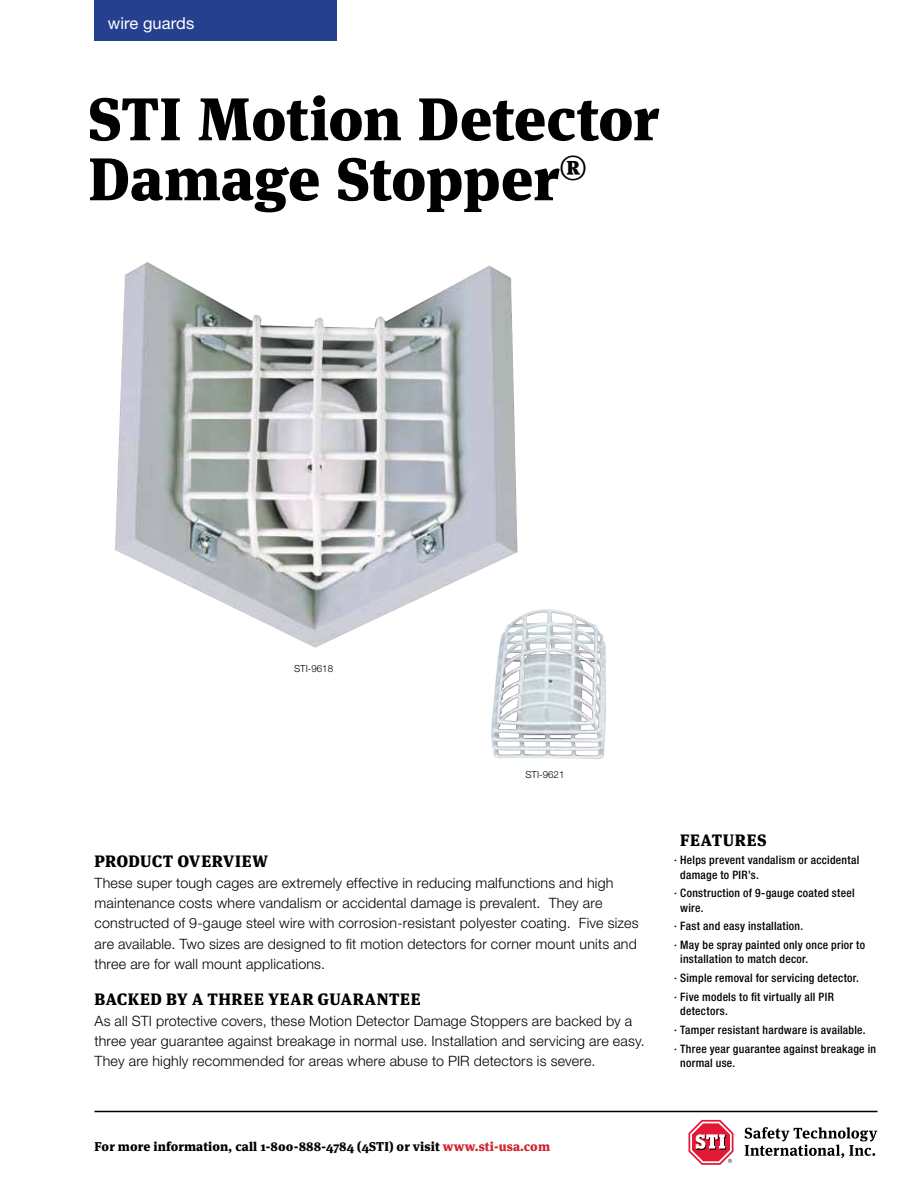
<style>
.page{position:relative;width:918px;height:1188px;background:#fff}
.page>*{position:absolute;margin:0;border:0;box-sizing:border-box;transform-origin:0 0}
.t1{font:900 60px/60px "Meta Serif Pro";letter-spacing:-.015em;color:#000}
.t2{font:900 16.5px "Meta Serif Pro";letter-spacing:.03em;color:#000}
.t3{font:16.5px "Helvetica Neue";color:#fff}
.t4{font:300 14.25px/20.2px "Helvetica Neue";letter-spacing:.015em;color:#000}
.t5{font:900 12.75px "Meta Serif Pro";letter-spacing:.01em;color:#000}
.t6{font:500 condensed 11.7px/18.8px "Helvetica Neue";letter-spacing:.025em;color:#000}
.t7{font:300 9.75px "Helvetica Neue";color:#000}
.s1{color:#d2232a}
</style>
<div class="page">
<div style="left:94px;top:0;width:244px;height:40px;background:#25408f"></div>
<hr style="left:94px;top:1111px;width:784px;height:1px;background:#000">
<svg style="left:745px;top:1127px;width:132px;height:31px"></svg>
<svg style="left:688px;top:1120px;width:46px;height:45px"></svg>
<img style="left:115px;top:262px;width:403px;height:386px">
<img style="left:491px;top:609px;width:115px;height:150px">
<p class="t3" style="left:108px;top:13px;width:88px">wire guards</p>
<h1 class="t1" style="left:88px;top:83px;width:572px">STI Motion Detector<br>Damage Stopper<sup>®</sup></h1>
<p class="t7" style="left:294px;top:663px;width:41px">STI-9618</p>
<p class="t7" style="left:525px;top:769px;width:41px">STI-9621</p>
<p class="t2" style="left:95px;top:847px;width:175px">Product Overview</p>
<p class="t4" style="left:94px;top:873px;width:546px">These super tough cages are extremely effective in reducing malfunctions and high maintenance costs where vandalism or accidental damage is prevalent. They are constructed of 9-gauge steel wire with corrosion-resistant polyester coating. Five sizes are available. Two sizes are designed to fit motion detectors for corner mount units and three are for wall mount applications.</p>
<p class="t2" style="left:95px;top:985px;width:149px">backed by a THREE</p>
<p class="t2" style="left:268px;top:985px;width:13px">YEAR</p>
<p class="t2" style="left:318px;top:985px;width:104px">guarantee</p>
<p class="t4" style="left:94px;top:1011px;width:552px">As all STI protective covers, these Motion Detector Damage Stoppers are backed by a three year guarantee against breakage in normal use. Installation and servicing are easy.<br>They are highly recommended for areas where abuse to PIR detectors is severe.</p>
<p class="t5" style="left:94px;top:1136px;width:457px">For more information, call 1-800-888-4784 (4STI) or visit <span class="s1">www.sti-usa.com</span></p>
<p class="t2" style="left:674px;top:827px;width:93px">features</p>
<p class="t6" style="left:680px;top:853px;width:181px;line-height:14.2px;text-indent:-6px">· Helps prevent vandalism or accidental damage to PIR’s.</p>
<p class="t6" style="left:680px;top:886px;width:176px;line-height:14.2px;text-indent:-6px">· Construction of 9-gauge coated steel wire.</p>
<p class="t6" style="left:674px;top:917px;width:192px">· Fast and easy installation.<br>· May be spray painted only once prior to</p>
<p class="t6" style="left:674px;top:950px;width:186px;text-indent:6px">installation to match decor.<br>· Simple removal for servicing detector. · Five models to fit virtually all PIR</p>
<p class="t6" style="left:674px;top:1001px;width:203px;text-indent:6px">detectors.<br>· Tamper resistant hardware is available.<br>· Three year guarantee against breakage in</p>
<p class="t6" style="left:680px;top:1053px;width:57px">normal use.</p>
</div>
